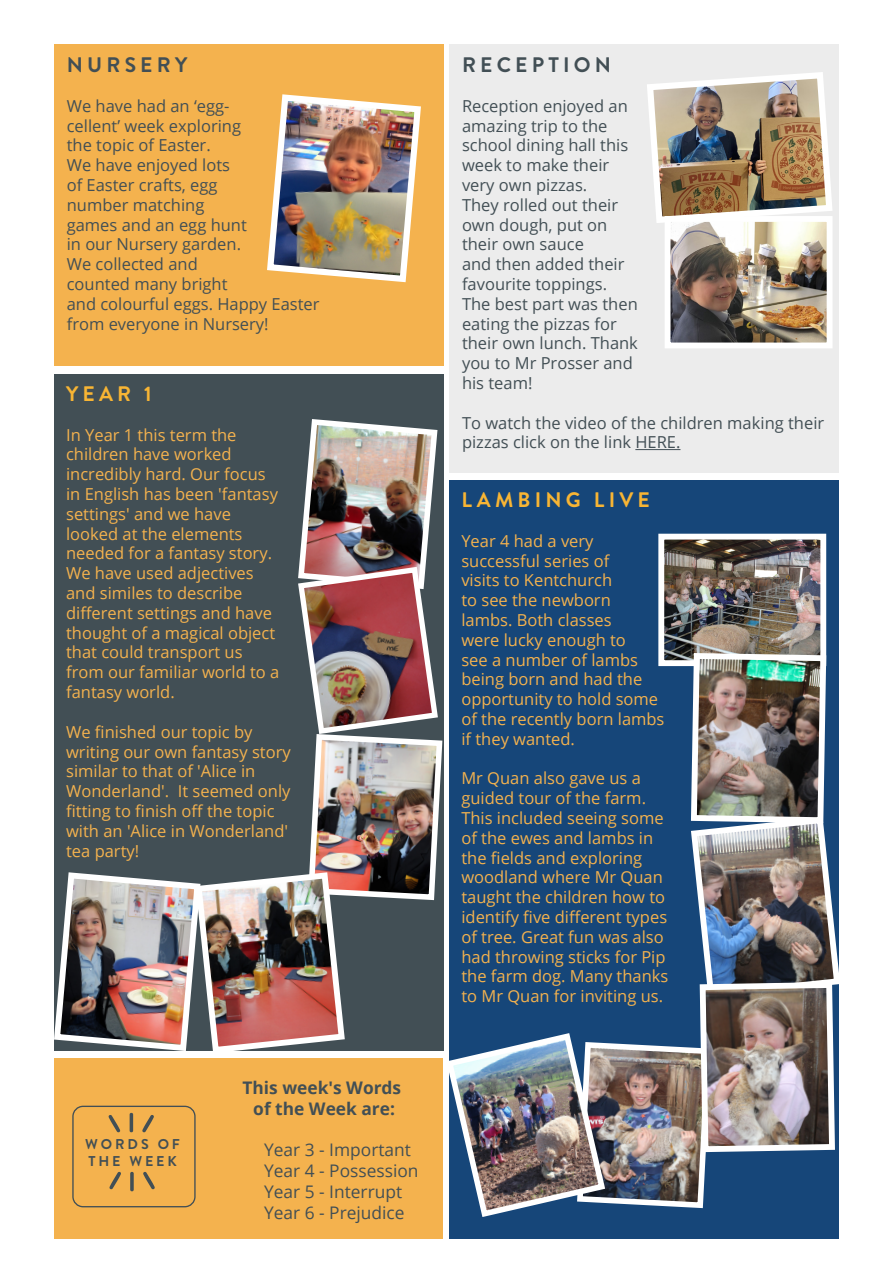
<style>
.page{position:relative;width:893px;height:1263px;background:#fff}
.page>*{position:absolute;margin:0;border:0;box-sizing:border-box;transform-origin:0 0}
.t1{font:700 21px "Brandon Grotesque";letter-spacing:.2em;color:#424f55}
.t2{font:700 21px "Brandon Grotesque";letter-spacing:.2em;color:#f8b534}
.t3{font:17.4px/20.9px "Open Sans";color:#424f55}
.t4{font:700 17.4px/20.9px "Open Sans";color:#424f55;text-align:center}
.t5{font:16.5px/19.8px "Open Sans";color:#f4b24e}
.t6{font:16.5px/19.8px "Open Sans";color:#424f55}
.t7{font:700 14.25px/17.1px "Brandon Grotesque";letter-spacing:.2em;color:#424f55}
</style>
<div class="page">
<div style="left:449px;top:45px;width:390px;height:428px;background:#ececec"></div>
<div style="left:54px;top:45px;width:390px;height:321px;background:#f4b24e"></div>
<div style="left:449px;top:480px;width:390px;height:759px;background:#164679"></div>
<div style="left:54px;top:374px;width:390px;height:677px;background:#424f55"></div>
<img style="left:647px;top:72px;width:185px;height:151px">
<img style="left:267px;top:94px;width:154px;height:189px">
<img style="left:672px;top:223px;width:153px;height:118px">
<div style="left:665px;top:216px;width:167px;height:132px;border:6px solid #fff"></div>
<div style="left:54px;top:1059px;width:388px;height:180px;background:#f4b24e"></div>
<img style="left:54px;top:419px;width:785px;height:801px">
<p class="t1" style="left:67px;top:50px;width:122px">NURSERY</p>
<p class="t6" style="left:67px;top:95px;width:254px">We have had an ‘egg-<br>cellent’ week exploring<br>the topic of Easter.<br>We have enjoyed lots<br>of Easter crafts, egg<br>number matching<br>games and an egg hunt<br>in our Nursery garden.<br>We collected and<br>counted many bright<br>and colourful eggs. Happy Easter from everyone in Nursery!</p>
<p class="t2" style="left:66px;top:379px;width:87px">YEAR 1</p>
<p class="t5" style="left:66px;top:424px;width:215px">In Year 1 this term the children have worked incredibly hard. Our focus in English has been 'fantasy settings' and we have looked at the elements needed for a fantasy story.<br>We have used adjectives and similes to describe different settings and have thought of a magical object that could transport us from our familiar world to a fantasy world.</p>
<p class="t5" style="left:66px;top:721px;width:226px">We finished our topic by writing our own fantasy story similar to that of 'Alice in<br>Wonderland'. It seemed only fitting to finish off the topic with an 'Alice in Wonderland' tea party!</p>
<p class="t7" style="left:85px;top:1135px;width:96px">WORDS OF<br>THE WEEK</p>
<p class="t4" style="left:243px;top:1077px;width:160px">This week's Words of the Week are:</p>
<p class="t3" style="left:264px;top:1139px;width:156px">Year 3 - Important<br>Year 4 - Possession<br>Year 5 - Interrupt<br>Year 6 - Prejudice</p>
<p class="t1" style="left:462px;top:50px;width:151px">RECEPTION</p>
<p class="t6" style="left:462px;top:95px;width:177px">Reception enjoyed an amazing trip to the school dining hall this week to make their very own pizzas.<br>They rolled out their own dough, put on their own sauce<br>and then added their favourite toppings.<br>The best part was then eating the pizzas for their own lunch. Thank you to Mr Prosser and his team!</p>
<p class="t6" style="left:462px;top:412px;width:364px">To watch the video of the children making their pizzas click on the link HERE.</p>
<p class="t2" style="left:461px;top:485px;width:190px">LAMBING LIVE</p>
<p class="t5" style="left:461px;top:530px;width:205px">Year 4 had a very successful series of<br>visits to Kentchurch<br>to see the newborn lambs. Both classes<br>were lucky enough to<br>see a number of lambs being born and had the opportunity to hold some of the recently born lambs if they wanted.</p>
<p class="t5" style="left:461px;top:768px;width:209px">Mr Quan also gave us a guided tour of the farm.<br>This included seeing some of the ewes and lambs in the fields and exploring woodland where Mr Quan taught the children how to identify five different types of tree. Great fun was also had throwing sticks for Pip the farm dog. Many thanks to Mr Quan for inviting us.</p>
</div>
